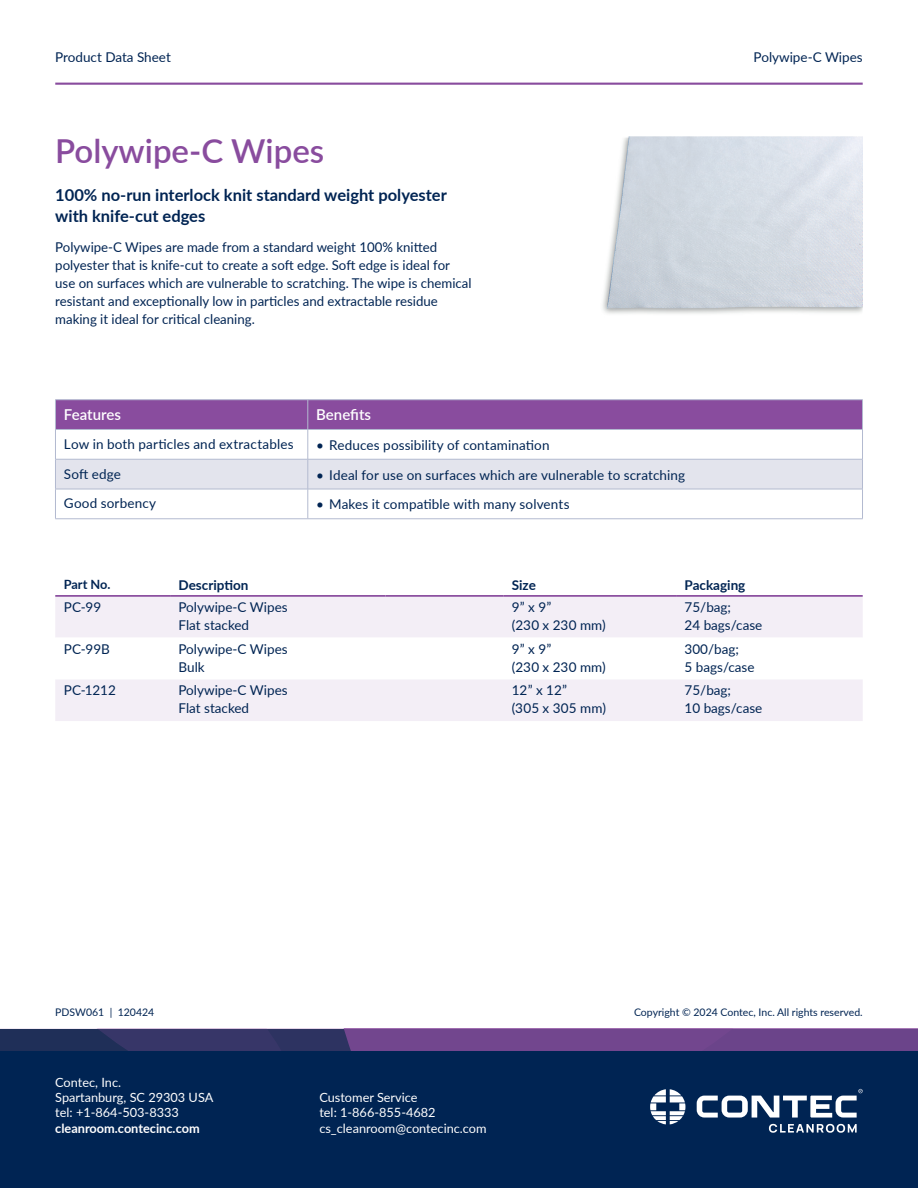
<style>
.page{position:relative;width:918px;height:1188px;background:#fff}
.page>*{position:absolute;margin:0;border:0;box-sizing:border-box;transform-origin:0 0}
.t1{font:600 33px "Lato";color:#894c9e}
.t2{font:700 16.5px/21px "Lato";color:#002453}
.t3{font:600 15px "Lato";color:#fff}
.t4{font:13.5px/18px "Lato";color:#002453}
.t5{font:700 13.5px "Lato";color:#002453}
.t6{font:12.75px/15.3px "Lato";color:#fff}
.t7{font:700 12.75px "Lato";color:#fff}
.t8{font:700 12.75px "Lato";letter-spacing:-.01em;color:#002453}
.t9{font:10.5px "Lato";color:#002453}
</style>
<div class="page">
<div style="left:0;top:1039px;width:918px;height:149px;background:#002453"></div>
<svg style="left:769px;top:1124px;width:88px;height:9px"></svg>
<svg style="left:697px;top:1089px;width:166px;height:29px"></svg>
<svg style="left:650px;top:1089px;width:35px;height:35px"></svg>
<svg style="left:0;top:1029px;width:918px;height:21px;background:#563e7c"></svg>
<hr style="left:55px;top:83px;width:808px;height:2px;background:#894c9e">
<hr style="left:55px;top:399px;width:253px;height:1px;background:#b3bad0">
<hr style="left:308px;top:399px;width:555px;height:1px;background:#b3bad0">
<svg style="left:55px;top:400px;width:808px;height:119px"></svg>
<hr style="left:55px;top:459px;width:253px;height:1px;background:#b3bad0">
<hr style="left:55px;top:459px;width:1px;height:30px;background:#b3bad0">
<hr style="left:308px;top:459px;width:555px;height:1px;background:#b3bad0">
<hr style="left:308px;top:459px;width:1px;height:30px;background:#b3bad0">
<hr style="left:862px;top:459px;width:1px;height:30px;background:#b3bad0">
<hr style="left:55px;top:489px;width:253px;height:1px;background:#b3bad0">
<hr style="left:55px;top:489px;width:1px;height:30px;background:#b3bad0">
<hr style="left:308px;top:489px;width:555px;height:1px;background:#b3bad0">
<hr style="left:308px;top:489px;width:1px;height:30px;background:#b3bad0">
<hr style="left:862px;top:489px;width:1px;height:30px;background:#b3bad0">
<hr style="left:55px;top:519px;width:253px;height:1px;background:#b3bad0">
<hr style="left:308px;top:519px;width:555px;height:1px;background:#b3bad0">
<div style="left:55px;top:597px;width:808px;height:124px;background:#f3eef6"></div>
<svg style="left:55px;top:638px;width:808px;height:41px"></svg>
<hr style="left:55px;top:595px;width:115px;height:2px;background:#894c9e">
<hr style="left:170px;top:595px;width:216px;height:2px;background:#894c9e">
<hr style="left:386px;top:595px;width:117px;height:2px;background:#894c9e">
<hr style="left:503px;top:595px;width:173px;height:2px;background:#894c9e">
<hr style="left:676px;top:595px;width:187px;height:2px;background:#894c9e">
<img style="left:602px;top:136px;width:261px;height:178px">
<p class="t4" style="left:55px;top:47px;width:117px">Product Data Sheet</p>
<p class="t4" style="left:754px;top:47px;width:111px">Polywipe-C Wipes</p>
<h1 class="t1" style="left:55px;top:127px;width:271px">Polywipe-C Wipes</h1>
<p class="t2" style="left:55px;top:183px;width:393px">100% no-run interlock knit standard weight polyester with knife-cut edges</p>
<p class="t4" style="left:55px;top:238px;width:418px">Polywipe-C Wipes are made from a standard weight 100% knitted polyester that is knife-cut to create a soft edge. Soft edge is ideal for use on surfaces which are vulnerable to scratching. The wipe is chemical resistant and exceptionally low in particles and extractable residue making it ideal for critical cleaning.</p>
<p class="t3" style="left:64px;top:404px;width:58px">Features</p>
<p class="t3" style="left:316px;top:404px;width:56px">Benefits</p>
<p class="t4" style="left:64px;top:434px;width:231px">Low in both particles and extractables</p>
<p class="t4" style="left:316px;top:435px;width:235px">• Reduces possibility of contamination</p>
<p class="t4" style="left:64px;top:464px;width:59px">Soft edge</p>
<p class="t4" style="left:316px;top:465px;width:370px">• Ideal for use on surfaces which are vulnerable to scratching</p>
<p class="t4" style="left:64px;top:494px;width:94px">Good sorbency</p>
<p class="t4" style="left:316px;top:495px;width:255px">• Makes it compatible with many solvents</p>
<p class="t8" style="left:64px;top:575px;width:48px">Part No.</p>
<p class="t5" style="left:179px;top:575px;width:71px">Description</p>
<p class="t5" style="left:512px;top:575px;width:26px">Size</p>
<p class="t5" style="left:685px;top:575px;width:62px">Packaging</p>
<p class="t4" style="left:64px;top:598px;width:39px">PC-99</p>
<p class="t4" style="left:179px;top:598px;width:111px">Polywipe-C Wipes<br>Flat stacked</p>
<p class="t4" style="left:512px;top:598px;width:96px">9” x 9”<br>(230 x 230 mm)</p>
<p class="t4" style="left:685px;top:598px;width:79px">75/bag;<br>24 bags/case</p>
<p class="t4" style="left:64px;top:639px;width:48px">PC-99B</p>
<p class="t4" style="left:179px;top:639px;width:111px">Polywipe-C Wipes<br>Bulk</p>
<p class="t4" style="left:512px;top:639px;width:96px">9” x 9”<br>(230 x 230 mm)</p>
<p class="t4" style="left:685px;top:639px;width:72px">300/bag;<br>5 bags/case</p>
<p class="t4" style="left:64px;top:681px;width:54px">PC-1212</p>
<p class="t4" style="left:179px;top:681px;width:111px">Polywipe-C Wipes<br>Flat stacked</p>
<p class="t4" style="left:512px;top:681px;width:96px">12” x 12”<br>(305 x 305 mm)</p>
<p class="t4" style="left:685px;top:681px;width:79px">75/bag;<br>10 bags/case</p>
<p class="t9" style="left:55px;top:1005px;width:101px">PDSW061 | 120424</p>
<p class="t9" style="left:634px;top:1005px;width:230px">Copyright © 2024 Contec, Inc. All rights reserved.</p>
<p class="t6" style="left:55px;top:1074px;width:160px">Contec, Inc.<br>Spartanburg, SC 29303 USA tel: +1-864-503-8333</p>
<p class="t7" style="left:55px;top:1119px;width:146px">cleanroom.contecinc.com</p>
<p class="t6" style="left:319px;top:1089px;width:169px">Customer Service<br>tel: 1-866-855-4682 cs_cleanroom@contecinc.com</p>
</div>
